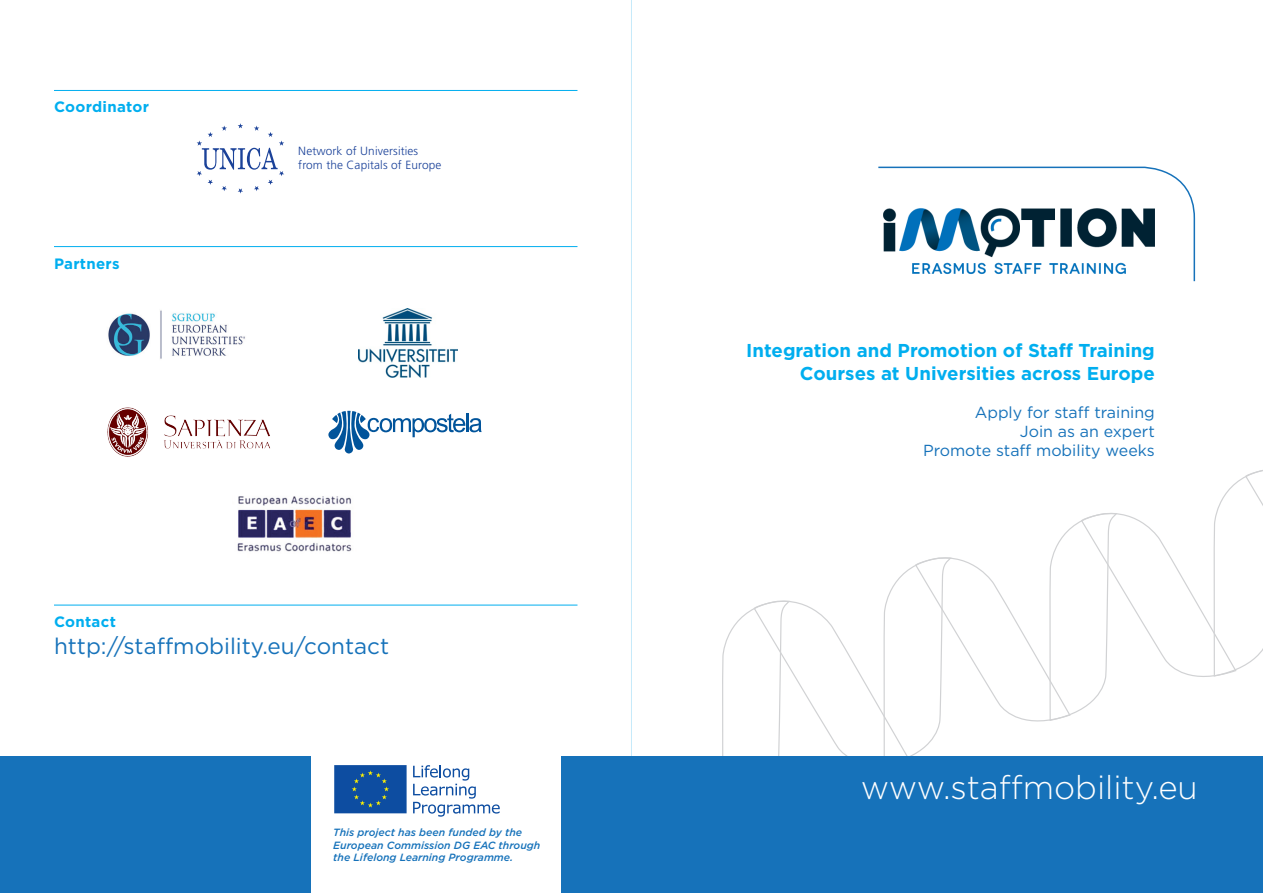
<style>
.page{position:relative;width:1263px;height:893px;background:#fff}
.page>*{position:absolute;margin:0;border:0;box-sizing:border-box;transform-origin:0 0}
.t1{font:300 33px "Gotham";color:#fff}
.t2{font:22.5px "Gotham";color:#1672ba}
.t3{font:700 18.6px "Gotham";color:#00aeef}
.t4{font:15.9px "Gotham";color:#1672ba}
.t5{font:700 15px "Gotham";letter-spacing:.02em;color:#00aeef}
.t6{font:300 11.85px "Frutiger";letter-spacing:.01em;color:#1b4299}
.t7{font:italic 500 10.5px/12.6px "Gotham";color:#1672ba}
</style>
<div class="page">
<hr style="left:631px;top:0;width:1px;height:893px;background:#c6eafa">
<svg style="left:722px;top:470px;width:541px;height:286px"></svg>
<div style="left:561px;top:756px;width:702px;height:137px;background:#1672ba"></div>
<div style="left:0;top:756px;width:310px;height:137px;background:#1672ba"></div>
<svg style="left:878px;top:166px;width:318px;height:116px"></svg>
<hr style="left:54px;top:90px;width:523px;height:1px;background:#00aeef">
<hr style="left:54px;top:246px;width:523px;height:1px;background:#00aeef">
<hr style="left:54px;top:605px;width:523px;height:1px;background:#00aeef">
<svg style="left:334px;top:765px;width:166px;height:52px"></svg>
<img style="left:237px;top:496px;width:115px;height:56px">
<img style="left:359px;top:308px;width:98px;height:70px">
<svg style="left:197px;top:123px;width:87px;height:71px"></svg>
<svg style="left:328px;top:411px;width:154px;height:42px"></svg>
<img style="left:108px;top:310px;width:137px;height:49px">
<img style="left:107px;top:407px;width:163px;height:50px">
<p class="t5" style="left:54px;top:97px;width:96px">Coordinator</p>
<p class="t5" style="left:54px;top:253px;width:67px">Partners</p>
<p class="t5" style="left:54px;top:612px;width:63px">Contact</p>
<p class="t6" style="left:298px;top:144px;width:121px">Network of Universities</p>
<p class="t6" style="left:298px;top:159px;width:145px">from the Capitals of Europe</p>
<p class="t2" style="left:54px;top:632px;width:337px">http://staffmobility.eu/contact</p>
<p class="t7" style="left:333px;top:826px;width:209px">This project has been funded by the<br>European Commission DG EAC through the Lifelong Learning Programme.</p>
<p class="t3" style="left:746px;top:338px;width:410px">Integration and Promotion of Staff Training</p>
<p class="t3" style="left:800px;top:361px;width:356px">Courses at Universities across Europe</p>
<p class="t4" style="left:975px;top:402px;width:182px">Apply for staff training</p>
<p class="t4" style="left:1020px;top:421px;width:136px">Join as an expert</p>
<p class="t4" style="left:923px;top:440px;width:233px">Promote staff mobility weeks</p>
<p class="t1" style="left:861px;top:766px;width:339px">www.staffmobility.eu</p>
</div>
